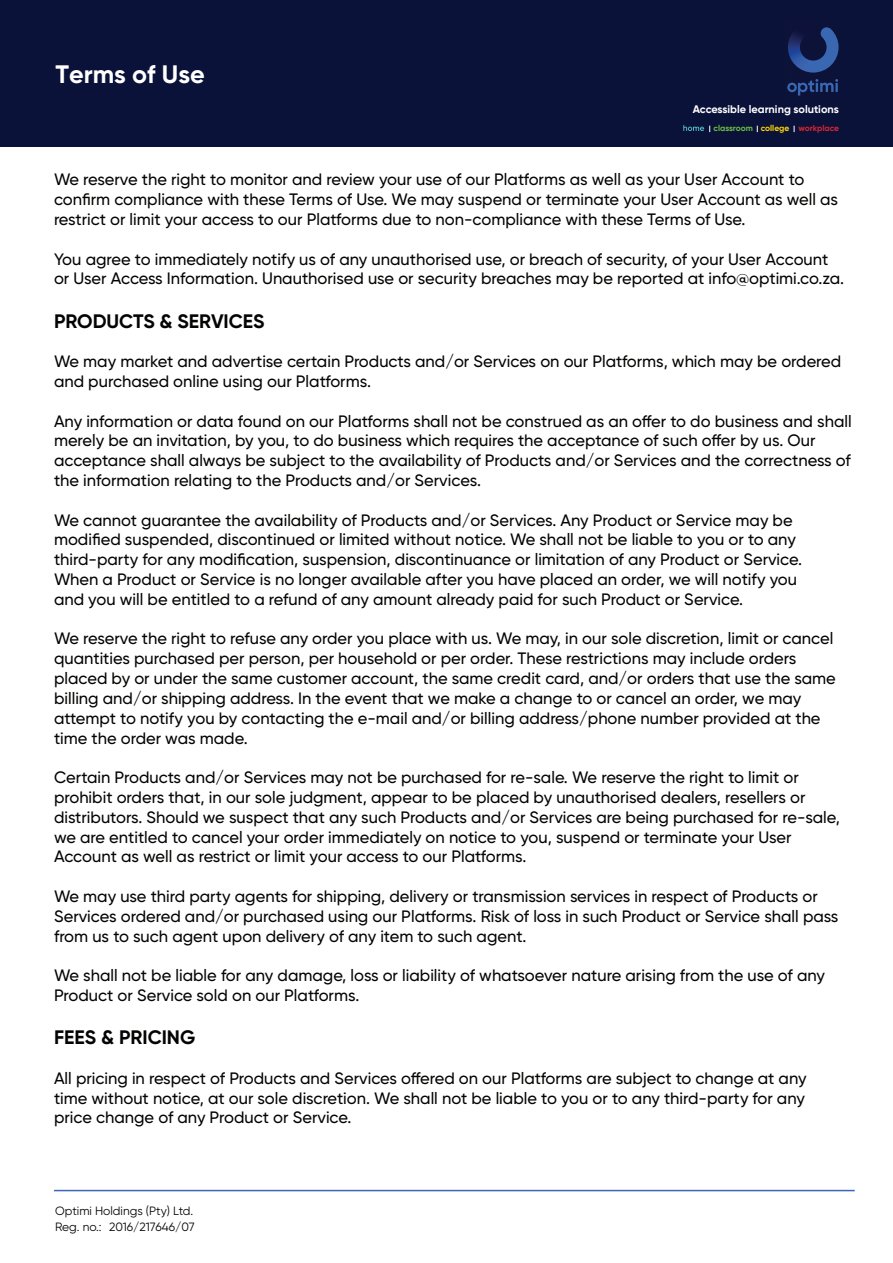
<style>
.page{position:relative;width:893px;height:1263px;background:#fff}
.page>*{position:absolute;margin:0;border:0;box-sizing:border-box;transform-origin:0 0}
.t1{font:700 25.2px "Gilroy";color:#fff}
.t2{font:700 19.5px "Gilroy";color:#040503}
.t3{font:500 16.5px/19.8px "Gilroy";color:#040503}
.t4{font:12px/16.5px "Gilroy";color:#040503}
.t5{font:700 10.95px "Gilroy";color:#fff}
.t6{font:700 8.4px "Gilroy";color:#6cbd45}
.s1{color:#fcd604}
.s2{color:#d72533}
</style>
<div class="page">
<div style="left:0;top:0;width:893px;height:147px;background:#0b123a"></div>
<hr style="left:54px;top:1190px;width:801px;height:1px;background:#3a67b2">
<svg style="left:787px;top:79px;width:51px;height:16px"></svg>
<img style="left:788px;top:27px;width:51px;height:46px">
<svg style="left:683px;top:125px;width:27px;height:7px"></svg>
<h1 class="t1" style="left:55px;top:59px;width:151px">Terms of Use</h1>
<p class="t5" style="left:693px;top:103px;width:148px">Accessible learning solutions</p>
<p class="t6" style="left:713px;top:123px;width:127px">classroom <span class="s1">college</span> <span class="s2">workplace</span></p>
<p class="t3" style="left:54px;top:170px;width:786px">We reserve the right to monitor and review your use of our Platforms as well as your User Account to confirm compliance with these Terms of Use. We may suspend or terminate your User Account as well as restrict or limit your access to our Platforms due to non-compliance with these Terms of Use.</p>
<p class="t3" style="left:54px;top:249px;width:792px">You agree to immediately notify us of any unauthorised use, or breach of security, of your User Account or User Access Information. Unauthorised use or security breaches may be reported at info@optimi.co.za.</p>
<p class="t2" style="left:54px;top:309px;width:212px">PRODUCTS &amp; SERVICES</p>
<p class="t3" style="left:54px;top:351px;width:789px">We may market and advertise certain Products and/or Services on our Platforms, which may be ordered and purchased online using our Platforms.</p>
<p class="t3" style="left:54px;top:411px;width:799px">Any information or data found on our Platforms shall not be construed as an offer to do business and shall merely be an invitation, by you, to do business which requires the acceptance of such offer by us. Our acceptance shall always be subject to the availability of Products and/or Services and the correctness of the information relating to the Products and/or Services.</p>
<p class="t3" style="left:54px;top:510px;width:750px">We cannot guarantee the availability of Products and/or Services. Any Product or Service may be modified suspended, discontinued or limited without notice. We shall not be liable to you or to any third-party for any modification, suspension, discontinuance or limitation of any Product or Service.<br>When a Product or Service is no longer available after you have placed an order, we will notify you and you will be entitled to a refund of any amount already paid for such Product or Service.</p>
<p class="t3" style="left:54px;top:629px;width:783px">We reserve the right to refuse any order you place with us. We may, in our sole discretion, limit or cancel quantities purchased per person, per household or per order. These restrictions may include orders placed by or under the same customer account, the same credit card, and/or orders that use the same billing and/or shipping address. In the event that we make a change to or cancel an order, we may attempt to notify you by contacting the e-mail and/or billing address/phone number provided at the time the order was made.</p>
<p class="t3" style="left:54px;top:767px;width:788px">Certain Products and/or Services may not be purchased for re-sale. We reserve the right to limit or prohibit orders that, in our sole judgment, appear to be placed by unauthorised dealers, resellers or distributors. Should we suspect that any such Products and/or Services are being purchased for re-sale, we are entitled to cancel your order immediately on notice to you, suspend or terminate your User Account as well as restrict or limit your access to our Platforms.</p>
<p class="t3" style="left:54px;top:886px;width:786px">We may use third party agents for shipping, delivery or transmission services in respect of Products or<br>Services ordered and/or purchased using our Platforms. Risk of loss in such Product or Service shall pass from us to such agent upon delivery of any item to such agent.</p>
<p class="t3" style="left:54px;top:965px;width:772px">We shall not be liable for any damage, loss or liability of whatsoever nature arising from the use of any<br>Product or Service sold on our Platforms.</p>
<p class="t2" style="left:54px;top:1025px;width:143px">FEES &amp; PRICING</p>
<p class="t3" style="left:54px;top:1068px;width:754px;text-align:justify">All pricing in respect of Products and Services offered on our Platforms are subject to change at any time without notice, at our sole discretion. We shall not be liable to you or to any third-party for any price change of any Product or Service.</p>
<p class="t4" style="left:55px;top:1202px;width:141px">Optimi Holdings (Pty) Ltd.<br>Reg. no.: 2016/217646/07</p>
</div>
